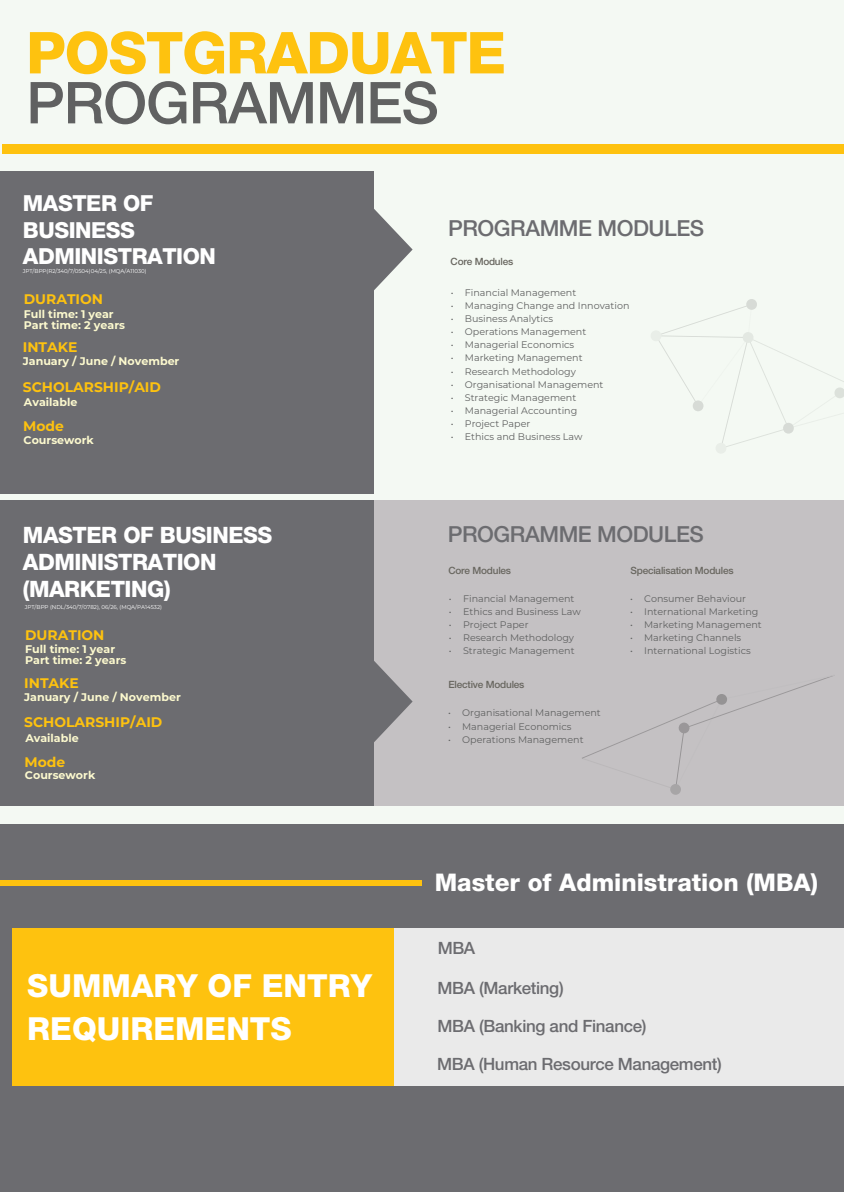
<style>
.page{position:relative;width:844px;height:1192px;background:#fff}
.page>*{position:absolute;margin:0;border:0;box-sizing:border-box;transform-origin:0 0}
.t1{font:800 57.8px "Helvetica Neue LT Std";letter-spacing:-.02em;color:#fec20f}
.t2{font:500 57.8px "Helvetica Neue LT Std";letter-spacing:-.02em;color:#606161}
.t3{font:800 31.8px/42.8px "Helvetica Neue LT Std";color:#fff}
.t4{font:800 24.4px "Helvetica Neue LT Std";color:#fff}
.t5{font:800 22.6px/27.2px "Helvetica Neue LT Std";letter-spacing:-.02em;color:#fff}
.t6{font:500 22.2px "Helvetica Neue LT Std";letter-spacing:-.02em;color:#6c6c70}
.t7{font:800 22.2px/26.6px "Helvetica Neue LT Std";letter-spacing:-.02em;color:#fff}
.t8{font:500 17px "Helvetica Neue LT Std";letter-spacing:-.02em;color:#6c6c70}
.t9{font:700 13.8px "Montserrat";color:#fec20f}
.t10{font:700 11px/11.2px "Montserrat";color:#fcf9ce}
.t11{font:500 10px "Helvetica Neue LT Std";letter-spacing:-.02em;color:#68665f}
.t12{font:9.6px "Montserrat";color:#606161}
.t13{font:5.6px "Montserrat";color:#fff}
</style>
<div class="page">
<div style="left:0;top:0;width:844px;height:832px;background:#f4f9f3"></div>
<div style="left:0;top:500px;width:844px;height:306px;background:#c4c1c3"></div>
<div style="left:0;top:172px;width:374px;height:634px;background:#6c6c70"></div>
<div style="left:0;top:824px;width:844px;height:368px;background:#6c6c70"></div>
<svg style="left:651px;top:299px;width:193px;height:154px"></svg>
<div style="left:278px;top:928px;width:566px;height:158px;background:#eaeaea"></div>
<div style="left:12px;top:928px;width:382px;height:158px;background:#fec20f"></div>
<div style="left:2px;top:144px;width:842px;height:10px;background:#fec20f"></div>
<svg style="left:374px;top:209px;width:39px;height:81px"></svg>
<svg style="left:374px;top:661px;width:39px;height:81px"></svg>
<div style="left:0;top:494px;width:844px;height:6px;background:#f4f9f3"></div>
<div style="left:0;top:880px;width:422px;height:6px;background:#fec20f"></div>
<svg style="left:582px;top:676px;width:251px;height:119px"></svg>
<h1 class="t1" style="left:26px;top:18px;width:481px">POSTGRADUATE</h1>
<h1 class="t2" style="left:26px;top:68px;width:414px">PROGRAMMES</h1>
<h3 class="t7" style="left:23px;top:190px;width:195px">MASTER OF<br>BUSINESS<br>ADMINISTRATION</h3>
<h3 class="t9" style="left:24px;top:290px;width:81px">DURATION</h3>
<p class="t10" style="left:24px;top:307px;width:103px">Full time: 1 year<br>Part time: 2 years</p>
<p class="t13" style="left:23px;top:267px;width:125px">JPT/BPP(R2/340/7/0504)04/25, (MQA/A11030)</p>
<h3 class="t9" style="left:23px;top:337px;width:56px">INTAKE</h3>
<p class="t10" style="left:23px;top:355px;width:158px">January / June / November</p>
<h3 class="t9" style="left:23px;top:377px;width:140px">SCHOLARSHIP/AID</h3>
<p class="t10" style="left:24px;top:396px;width:55px">Available</p>
<h3 class="t9" style="left:23px;top:416px;width:42px">Mode</h3>
<p class="t10" style="left:24px;top:433px;width:72px">Coursework</p>
<h3 class="t5" style="left:23px;top:521px;width:251px">MASTER OF BUSINESS<br>ADMINISTRATION (MARKETING)</h3>
<p class="t13" style="left:25px;top:603px;width:139px">JPT/BPP (NDL/340/7/0782), 06/26, (MQA/PA14532)</p>
<h3 class="t9" style="left:25px;top:625px;width:81px">DURATION</h3>
<p class="t10" style="left:25px;top:643px;width:103px">Full time: 1 year<br>Part time: 2 years</p>
<h3 class="t9" style="left:24px;top:673px;width:56px">INTAKE</h3>
<p class="t10" style="left:24px;top:691px;width:158px">January / June / November</p>
<h3 class="t9" style="left:24px;top:713px;width:140px">SCHOLARSHIP/AID</h3>
<p class="t10" style="left:25px;top:732px;width:55px">Available</p>
<h3 class="t9" style="left:25px;top:752px;width:42px">Mode</h3>
<p class="t10" style="left:25px;top:769px;width:72px">Coursework</p>
<h2 class="t3" style="left:27px;top:965px;width:346px">SUMMARY OF ENTRY<br>REQUIREMENTS</h2>
<h3 class="t6" style="left:448px;top:214px;width:258px">PROGRAMME MODULES</h3>
<p class="t11" style="left:451px;top:256px;width:64px">Core Modules</p>
<p class="t12" style="left:451px;top:286px;width:127px">• Financial Management</p>
<p class="t12" style="left:451px;top:299px;width:180px">• Managing Change and Innovation</p>
<p class="t12" style="left:451px;top:312px;width:104px">• Business Analytics</p>
<p class="t12" style="left:451px;top:325px;width:137px">• Operations Management</p>
<p class="t12" style="left:451px;top:338px;width:125px">• Managerial Economics</p>
<p class="t12" style="left:451px;top:351px;width:133px">• Marketing Management</p>
<p class="t12" style="left:451px;top:365px;width:127px">• Research Methodology</p>
<p class="t12" style="left:451px;top:378px;width:154px">• Organisational Management</p>
<p class="t12" style="left:451px;top:391px;width:127px">• Strategic Management</p>
<p class="t12" style="left:451px;top:404px;width:128px">• Managerial Accounting</p>
<p class="t12" style="left:451px;top:417px;width:81px">• Project Paper</p>
<p class="t12" style="left:451px;top:430px;width:133px">• Ethics and Business Law</p>
<h3 class="t6" style="left:448px;top:521px;width:258px">PROGRAMME MODULES</h3>
<p class="t11" style="left:449px;top:565px;width:64px">Core Modules</p>
<p class="t11" style="left:631px;top:565px;width:105px">Specialisation Modules</p>
<p class="t12" style="left:449px;top:592px;width:127px">• Financial Management</p>
<p class="t12" style="left:449px;top:605px;width:133px">• Ethics and Business Law</p>
<p class="t12" style="left:449px;top:618px;width:81px">• Project Paper</p>
<p class="t12" style="left:449px;top:631px;width:127px">• Research Methodology</p>
<p class="t12" style="left:449px;top:644px;width:127px">• Strategic Management</p>
<p class="t11" style="left:449px;top:679px;width:77px">Elective Modules</p>
<p class="t12" style="left:448px;top:706px;width:154px">• Organisational Management</p>
<p class="t12" style="left:448px;top:720px;width:125px">• Managerial Economics</p>
<p class="t12" style="left:448px;top:733px;width:137px">• Operations Management</p>
<p class="t12" style="left:630px;top:592px;width:118px">• Consumer Behaviour</p>
<p class="t12" style="left:630px;top:605px;width:130px">• International Marketing</p>
<p class="t12" style="left:630px;top:618px;width:133px">• Marketing Management</p>
<p class="t12" style="left:630px;top:631px;width:113px">• Marketing Channels</p>
<p class="t12" style="left:630px;top:644px;width:122px">• International Logistics</p>
<h3 class="t4" style="left:435px;top:868px;width:385px">Master of Administration (MBA)</h3>
<h3 class="t8" style="left:438px;top:938px;width:39px">MBA</h3>
<h3 class="t8" style="left:438px;top:977px;width:128px">MBA (Marketing)</h3>
<h3 class="t8" style="left:438px;top:1015px;width:211px">MBA (Banking and Finance)</h3>
<h3 class="t8" style="left:437px;top:1054px;width:286px">MBA (Human Resource Management)</h3>
</div>
